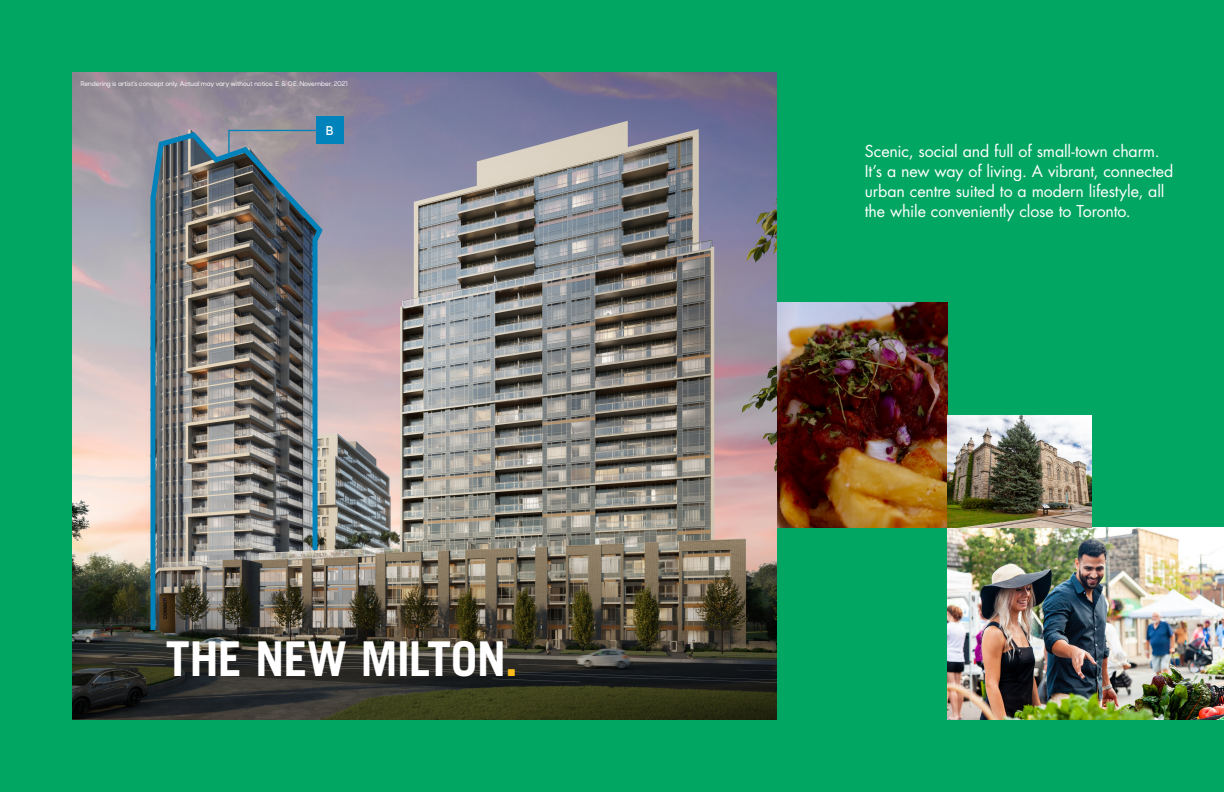
<style>
.page{position:relative;width:1224px;height:792px;background:#00a661}
.page>*{position:absolute;margin:0;border:0;box-sizing:border-box;transform-origin:0 0}
.t1{font:700 48px "Trade Gothic";letter-spacing:-.02em;color:#fff}
.t2{font:16px/20px "Futura Std";letter-spacing:-.01em;color:#fff}
.t3{font:700 13.1px "Rota";color:#fff}
.t4{font:500 7px "Rota";letter-spacing:.015em;color:#fff}
.s1{color:#fabc1b}
</style>
<div class="page">
<img style="left:948px;top:527px;width:276px;height:193px">
<img style="left:776px;top:303px;width:171px;height:224px">
<img style="left:947px;top:415px;width:145px;height:112px">
<img style="left:72px;top:72px;width:704px;height:420px">
<img style="left:72px;top:492px;width:704px;height:228px">
<div style="left:316px;top:117px;width:28px;height:27px;background:#0082bb"></div>
<img style="left:148px;top:129px;width:178px;height:506px">
<p class="t4" style="left:81px;top:80px;width:268px">Rendering is artist’s concept only. Actual may vary without notice. E. &amp; O.E. November, 2021</p>
<p class="t3" style="left:326px;top:124px;width:9px">B</p>
<p class="t1" style="left:166px;top:629px;width:354px">THE NEW MILTON<span class="s1">.</span></p>
<p class="t2" style="left:865px;top:141px;width:310px">Scenic, social and full of small-town charm.<br>It’s a new way of living. A vibrant, connected urban centre suited to a modern lifestyle, all the while conveniently close to Toronto.</p>
</div>
